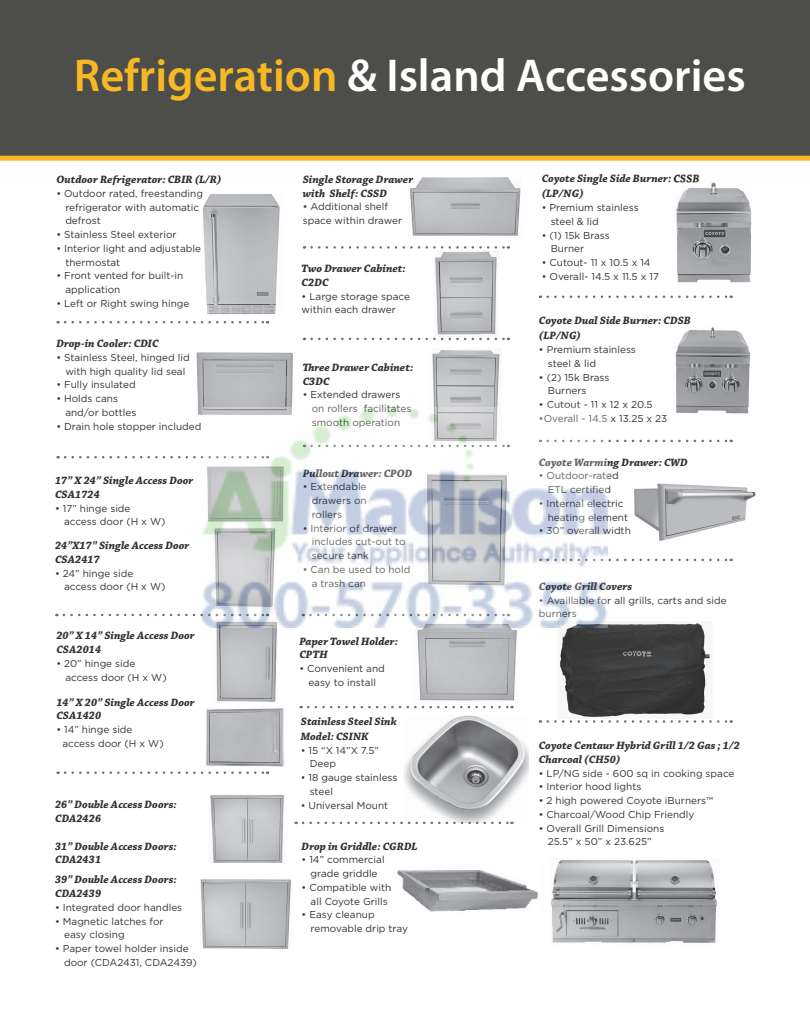
<style>
.page{position:relative;width:810px;height:1035px;background:#fff}
.page>*{position:absolute;margin:0;border:0;box-sizing:border-box;transform-origin:0 0}
.t1{font:600 46.25px "Myriad Pro";color:#fff}
.t2{font:italic 700 11.25px/13.8px "Chaparral Pro";color:#333330}
.t3{font:10px/13.8px "Gotham";color:#333330}
.s1{color:#f6b823}
</style>
<div class="page">
<div style="left:0;top:0;width:810px;height:161px;background:#4d4d4a"></div>
<img style="left:404px;top:715px;width:125px;height:107px">
<svg style="left:65px;top:456px;width:137px;height:2px"></svg>
<svg style="left:65px;top:321px;width:203px;height:2px"></svg>
<svg style="left:312px;top:246px;width:197px;height:3px"></svg>
<svg style="left:312px;top:338px;width:197px;height:2px"></svg>
<svg style="left:64px;top:614px;width:138px;height:2px"></svg>
<svg style="left:65px;top:772px;width:203px;height:2px"></svg>
<svg style="left:308px;top:706px;width:204px;height:2px"></svg>
<svg style="left:303px;top:822px;width:209px;height:2px"></svg>
<svg style="left:608px;top:440px;width:124px;height:2px"></svg>
<svg style="left:548px;top:296px;width:184px;height:2px"></svg>
<svg style="left:608px;top:559px;width:124px;height:2px"></svg>
<svg style="left:548px;top:720px;width:184px;height:3px"></svg>
<img style="left:202px;top:192px;width:78px;height:123px">
<img style="left:435px;top:251px;width:62px;height:84px">
<img style="left:417px;top:628px;width:100px;height:73px">
<img style="left:432px;top:350px;width:68px;height:57px">
<img style="left:210px;top:794px;width:74px;height:69px">
<img style="left:200px;top:879px;width:91px;height:70px">
<img style="left:197px;top:352px;width:96px;height:63px">
<img style="left:676px;top:182px;width:76px;height:101px">
<img style="left:675px;top:179px;width:24px;height:6px">
<img style="left:675px;top:327px;width:76px;height:87px">
<img style="left:216px;top:628px;width:61px;height:74px">
<img style="left:410px;top:177px;width:111px;height:59px">
<svg style="left:408px;top:177px;width:5px;height:9px"></svg>
<img style="left:560px;top:623px;width:150px;height:94px">
<img style="left:206px;top:708px;width:78px;height:58px">
<img style="left:397px;top:870px;width:141px;height:42px">
<img style="left:551px;top:860px;width:166px;height:83px">
<img style="left:634px;top:483px;width:122px;height:58px">
<img style="left:202px;top:407px;width:406px;height:221px">
<h1 class="t1" style="left:74px;top:46px;width:673px"><span class="s1">Refrigeration</span> &amp; Island Accessories</h1>
<p class="t2" style="left:56px;top:173px;width:167px">Outdoor Refrigerator: CBIR (L/R)</p>
<p class="t3" style="left:65px;top:186px;width:139px;text-indent:-9px">• Outdoor rated, freestanding refrigerator with automatic defrost</p>
<p class="t3" style="left:56px;top:228px;width:122px">• Stainless Steel exterior</p>
<p class="t3" style="left:65px;top:241px;width:137px;text-indent:-9px">• Interior light and adjustable thermostat</p>
<p class="t3" style="left:65px;top:269px;width:119px;text-indent:-9px">• Front vented for built-in application</p>
<p class="t3" style="left:56px;top:296px;width:135px">• Left or Right swing hinge</p>
<p class="t2" style="left:56px;top:337px;width:104px">Drop-in Cooler: CDIC</p>
<p class="t3" style="left:56px;top:350px;width:135px;text-align:center">• Stainless Steel, hinged lid with high quality lid seal</p>
<p class="t3" style="left:56px;top:378px;width:81px">• Fully insulated</p>
<p class="t3" style="left:65px;top:392px;width:73px;text-indent:-9px">• Holds cans and/or bottles</p>
<p class="t3" style="left:56px;top:419px;width:147px">• Drain hole stopper included</p>
<p class="t2" style="left:55px;top:474px;width:140px">17” X 24” Single Access Door<br>CSA1724</p>
<p class="t3" style="left:64px;top:501px;width:103px;text-indent:-9px">• 17” hinge side access door (H x W)</p>
<p class="t2" style="left:55px;top:539px;width:136px">24”X17” Single Access Door<br>CSA2417</p>
<p class="t3" style="left:64px;top:566px;width:103px;text-indent:-9px">• 24” hinge side access door (H x W)</p>
<p class="t2" style="left:56px;top:630px;width:140px">20” X 14” Single Access Door<br>CSA2014</p>
<p class="t3" style="left:65px;top:656px;width:103px;text-indent:-9px">• 20” hinge side access door (H x W)</p>
<p class="t2" style="left:56px;top:696px;width:140px">14” X 20” Single Access Door<br>CSA1420</p>
<p class="t3" style="left:62px;top:723px;width:103px;text-indent:-6px">• 14” hinge side access door (H x W)</p>
<p class="t2" style="left:55px;top:798px;width:123px">26” Double Access Doors:<br>CDA2426</p>
<p class="t2" style="left:55px;top:840px;width:123px">31” Double Access Doors:<br>CDA2431</p>
<p class="t2" style="left:55px;top:873px;width:123px">39” Double Access Doors:<br>CDA2439</p>
<p class="t3" style="left:55px;top:900px;width:129px">• Integrated door handles</p>
<p class="t3" style="left:64px;top:914px;width:101px;text-indent:-9px">• Magnetic latches for easy closing</p>
<p class="t3" style="left:64px;top:942px;width:134px;text-indent:-9px">• Paper towel holder inside door (CDA2431, CDA2439)</p>
<p class="t2" style="left:303px;top:173px;width:112px">Single Storage Drawer with Shelf: CSSD</p>
<p class="t3" style="left:303px;top:200px;width:101px">• Additional shelf space within drawer</p>
<p class="t2" style="left:302px;top:262px;width:106px">Two Drawer Cabinet:<br>C2DC</p>
<p class="t3" style="left:302px;top:289px;width:110px">• Large storage space within each drawer</p>
<p class="t2" style="left:303px;top:361px;width:112px;text-indent:12px">ree Drawer Cabinet:<br>C3DC</p>
<p class="t3" style="left:312px;top:388px;width:101px;text-indent:-9px">• Extended drawers on rollers facilitates smooth operation</p>
<p class="t2" style="left:303px;top:467px;width:111px">Pullout Drawer: CPOD</p>
<p class="t3" style="left:312px;top:480px;width:56px;text-align:justify;text-indent:-9px">• Extendable drawers on rollers</p>
<p class="t3" style="left:312px;top:521px;width:95px;text-indent:-9px">• Interior of drawer includes cut-out to secure tank</p>
<p class="t3" style="left:312px;top:562px;width:100px;text-indent:-9px">• Can be used to hold a trash can</p>
<p class="t2" style="left:299px;top:635px;width:100px">Paper Towel Holder:<br>CPTH</p>
<p class="t3" style="left:299px;top:661px;width:87px;text-align:center">• Convenient and easy to install</p>
<p class="t2" style="left:301px;top:714px;width:97px;line-height:15px">Stainless Steel Sink<br>Model: CSINK</p>
<p class="t3" style="left:310px;top:743px;width:71px;text-indent:-9px">• 15 “X 14”X 7.5”<br>Deep</p>
<p class="t3" style="left:310px;top:770px;width:89px;text-indent:-9px">• 18 gauge stainless steel</p>
<p class="t3" style="left:301px;top:798px;width:89px">• Universal Mount</p>
<p class="t2" style="left:302px;top:840px;width:118px">Drop in Griddle: CGRDL</p>
<p class="t3" style="left:302px;top:853px;width:85px;text-align:center">• 14” commercial grade griddle</p>
<p class="t3" style="left:302px;top:880px;width:91px;text-align:center">• Compatible with all Coyote Grills</p>
<p class="t3" style="left:311px;top:908px;width:99px;text-indent:-9px">• Easy cleanup removable drip tray</p>
<p class="t2" style="left:542px;top:172px;width:159px;line-height:15px">Coyote Single Side Burner: CSSB (LP/NG)</p>
<p class="t3" style="left:551px;top:200px;width:89px;text-indent:-9px">• Premium stainless steel &amp; lid</p>
<p class="t3" style="left:551px;top:228px;width:61px;text-indent:-9px">• (1) 15k Brass<br>Burner</p>
<p class="t3" style="left:542px;top:255px;width:110px">• Cutout- 11 x 10.5 x 14</p>
<p class="t3" style="left:542px;top:269px;width:119px">• Overall- 14.5 x 11.5 x 17</p>
<p class="t2" style="left:539px;top:314px;width:153px;line-height:15px">Coyote Dual Side Burner: CDSB (LP/NG)</p>
<p class="t3" style="left:548px;top:343px;width:89px;text-indent:-9px">• Premium stainless steel &amp; lid</p>
<p class="t3" style="left:548px;top:370px;width:63px;text-indent:-9px">• (2) 15k Brass<br>Burners</p>
<p class="t3" style="left:539px;top:398px;width:115px">• Cutout - 11 x 12 x 20.5</p>
<p class="t3" style="left:539px;top:411px;width:130px">•Overall - 14.5 x 13.25 x 23</p>
<p class="t2" style="left:539px;top:456px;width:151px">Coyote Warming Drawer: CWD</p>
<p class="t3" style="left:539px;top:469px;width:82px;text-align:center">• Outdoor-rated<br>ETL certified</p>
<p class="t3" style="left:548px;top:496px;width:82px;text-indent:-9px">• Internal electric heating element</p>
<p class="t3" style="left:539px;top:524px;width:94px">• 30” overall width</p>
<p class="t2" style="left:539px;top:580px;width:95px">Coyote Grill Covers</p>
<p class="t3" style="left:539px;top:593px;width:189px">• Availlable for all grills, carts and side burners</p>
<p class="t2" style="left:539px;top:739px;width:203px">Coyote Centaur Hybrid Grill 1/2 Gas ; 1/2<br>Charcoal (CH50)</p>
<p class="t3" style="left:539px;top:766px;width:197px">• LP/NG side - 600 sq in cooking space</p>
<p class="t3" style="left:539px;top:780px;width:104px">• Interior hood lights</p>
<p class="t3" style="left:539px;top:793px;width:176px">• 2 high powered Coyote iBurners™</p>
<p class="t3" style="left:539px;top:807px;width:157px">• Charcoal/Wood Chip Friendly</p>
<p class="t3" style="left:539px;top:821px;width:127px;text-align:center">• Overall Grill Dimensions<br>25.5” x 50” x 23.625”</p>
</div>
